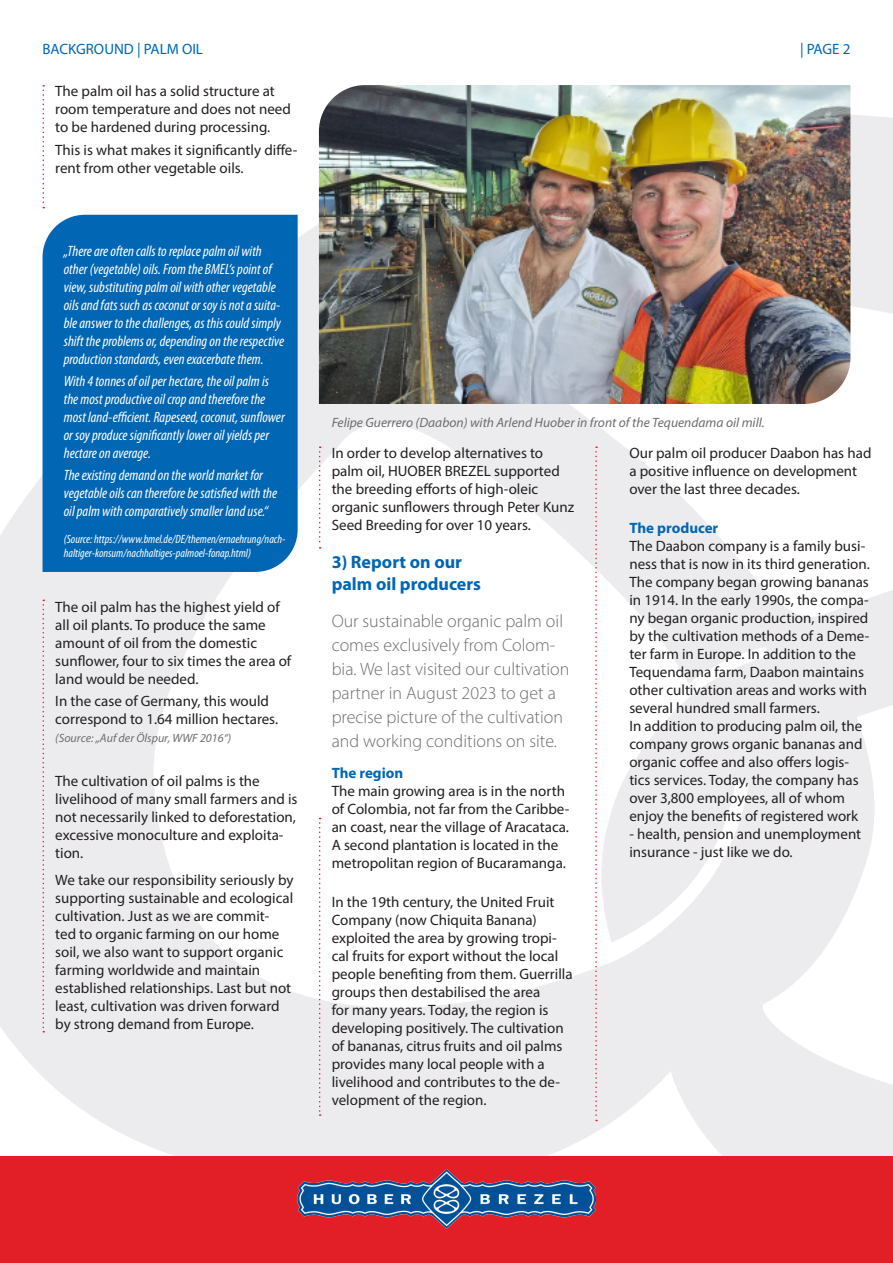
<style>
.page{position:relative;width:893px;height:1263px;background:#fff}
.page>*{position:absolute;margin:0;border:0;box-sizing:border-box;transform-origin:0 0}
.t1{font:300 18px/24px "Myriad Pro";color:#6c6d70}
.t2{font:700 18px/21.6px "Myriad Pro";color:#0166b3}
.t3{font:15px/18px "Myriad Pro";color:#231f20}
.t4{font:italic condensed 15px/18px "Myriad Pro";color:#fff}
.t5{font:15px "Myriad Pro";color:#0166b3}
.t6{font:700 15px "Myriad Pro";color:#0166b3}
.t7{font:italic 13.5px "Myriad Pro";color:#6c6d70}
.t8{font:italic condensed 12px/14.4px "Myriad Pro";color:#fff}
.t9{font:italic 12px "Myriad Pro";color:#6c6d70}
</style>
<div class="page">
<img style="left:0;top:112px;width:893px;height:1045px">
<img style="left:319px;top:85px;width:531px;height:319px">
<div style="left:43px;top:215px;width:255px;height:357px;background:#0166b3"></div>
<svg style="left:43px;top:85px;width:1px;height:123px"></svg>
<div style="left:0;top:1157px;width:893px;height:106px;background:#e21f26"></div>
<img style="left:298px;top:1169px;width:297px;height:60px">
<svg style="left:319px;top:446px;width:2px;height:103px"></svg>
<svg style="left:595px;top:446px;width:2px;height:675px"></svg>
<svg style="left:43px;top:600px;width:1px;height:432px"></svg>
<svg style="left:319px;top:818px;width:2px;height:298px"></svg>
<p class="t5" style="left:43px;top:39px;width:162px">BACKGROUND | PALM OIL</p>
<p class="t5" style="left:800px;top:39px;width:52px">| PAGE 2</p>
<p class="t3" style="left:55px;top:82px;width:237px">The palm oil has a solid structure at room temperature and does not need to be hardened during processing.</p>
<p class="t3" style="left:55px;top:140px;width:244px">This is what makes it significantly diffe&shy;rent from other vegetable oils.</p>
<p class="t4" style="left:64px;top:242px;width:222px">„There are often calls to replace palm oil with other (vegetable) oils. From the BMEL‘s point of view, substituting palm oil with other vegetable oils and fats such as coconut or soy is not a suita&shy;ble answer to the challenges, as this could simply shift the problems or, depending on the respective production standards, even exacerbate them.</p>
<p class="t4" style="left:64px;top:372px;width:222px">With 4 tonnes of oil per hectare, the oil palm is the most productive oil crop and therefore the most land-efficient. Rapeseed, coconut, sunflower or soy produce significantly lower oil yields per hectare on average.</p>
<p class="t4" style="left:64px;top:466px;width:215px">The existing demand on the world market for vegetable oils can therefore be satisfied with the oil palm with comparatively smaller land use.“</p>
<p class="t8" style="left:64px;top:531px;width:223px">(Source: https://www.bmel.de/DE/themen/ernaehrung/nach&shy;haltiger-konsum/nachhaltiges-palmoel-fonap.html)</p>
<p class="t3" style="left:55px;top:598px;width:238px">The oil palm has the highest yield of all oil plants. To produce the same amount of oil from the domestic sunflower, four to six times the area of land would be needed.</p>
<p class="t3" style="left:55px;top:692px;width:224px">In the case of Germany, this would correspond to 1.64 million hectares.</p>
<p class="t9" style="left:55px;top:730px;width:177px">(Source: „Auf der Ölspur, WWF 2016“)</p>
<p class="t3" style="left:55px;top:772px;width:244px">The cultivation of oil palms is the livelihood of many small farmers and is not necessarily linked to deforestation, excessive monoculture and exploita&shy;tion.</p>
<p class="t3" style="left:55px;top:871px;width:240px">We take our responsibility seriously by supporting sustainable and ecological cultivation. Just as we are commit&shy;ted to organic farming on our home soil, we also want to support organic farming worldwide and maintain established relationships. Last but not least, cultivation was driven forward by strong demand from Europe.</p>
<p class="t7" style="left:332px;top:414px;width:434px">Felipe Guerrero (Daabon) with Arlend Huober in front of the Tequendama oil mill.</p>
<p class="t3" style="left:332px;top:443px;width:244px">In order to develop alternatives to palm oil, HUOBER BREZEL supported the breeding efforts of high-oleic organic sunflowers through Peter Kunz Seed Breeding for over 10 years.</p>
<p class="t2" style="left:332px;top:551px;width:151px">3) Report on our palm oil producers</p>
<p class="t1" style="left:332px;top:609px;width:239px">Our sustainable organic palm oil comes exclusively from Colom&shy;bia. We last visited our cultivation partner in August 2023 to get a precise picture of the cultivation and working conditions on site.</p>
<p class="t6" style="left:332px;top:763px;width:73px">The region</p>
<p class="t3" style="left:332px;top:781px;width:239px">The main growing area is in the north of Colombia, not far from the Caribbe&shy;an coast, near the village of Aracataca.<br>A second plantation is located in the metropolitan region of Bucaramanga.</p>
<p class="t3" style="left:332px;top:892px;width:243px">In the 19th century, the United Fruit Company (now Chiquita Banana) exploited the area by growing tropi&shy;cal fruits for export without the local people benefiting from them. Guerrilla groups then destabilised the area<br>for many years. Today, the region is developing positively. The cultivation of bananas, citrus fruits and oil palms provides many local people with a livelihood and contributes to the de&shy;velopment of the region.</p>
<p class="t3" style="left:629px;top:443px;width:244px">Our palm oil producer Daabon has had a positive influence on development over the last three decades.</p>
<p class="t6" style="left:629px;top:518px;width:90px">The producer</p>
<p class="t3" style="left:629px;top:537px;width:242px">The Daabon company is a family busi&shy;ness that is now in its third generation.<br>The company began growing bananas in 1914. In the early 1990s, the compa&shy;ny began organic production, inspired by the cultivation methods of a Deme&shy;ter farm in Europe. In addition to the Tequendama farm, Daabon maintains other cultivation areas and works with several hundred small farmers.<br>In addition to producing palm oil, the company grows organic bananas and organic coffee and also offers logis&shy;tics services. Today, the company has over 3,800 employees, all of whom enjoy the benefits of registered work</p>
<p class="t3" style="left:629px;top:825px;width:233px">- health, pension and unemployment insurance - just like we do.</p>
</div>
